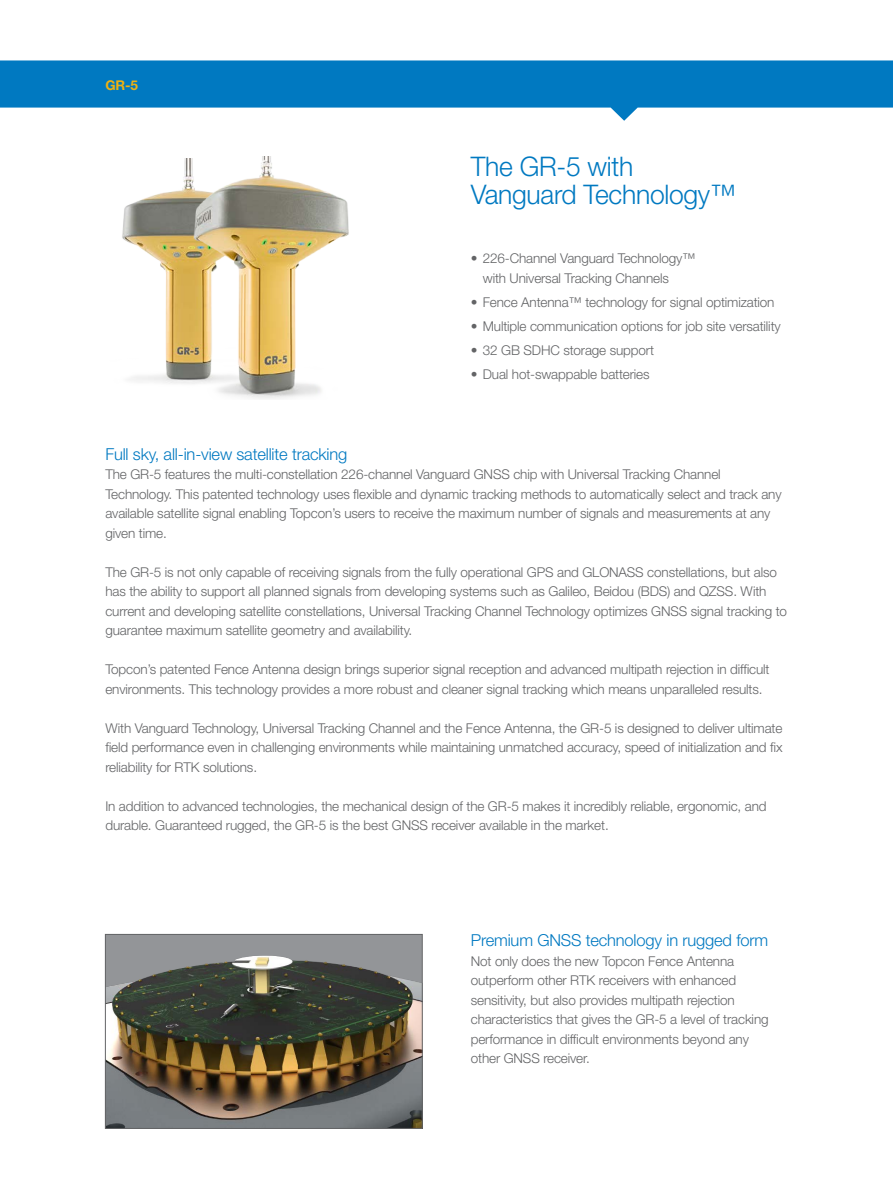
<style>
.page{position:relative;width:893px;height:1188px;background:#fff}
.page>*{position:absolute;margin:0;border:0;box-sizing:border-box;transform-origin:0 0}
.t1{font:300 27px/28.5px "Helvetica Neue LT Std";letter-spacing:-.01em;color:#0079c1}
.t2{font:300 16.5px "Helvetica Neue LT Std";letter-spacing:-.01em;color:#0079c1}
.t3{font:300 13.5px/19.5px "Helvetica Neue LT Std";letter-spacing:-.01em;color:#636466}
.t4{font:700 13.5px "Helvetica Neue LT Std";color:#eeb111}
</style>
<div class="page">
<svg style="left:0;top:60px;width:893px;height:61px;fill:#0079c1"></svg>
<img style="left:107px;top:936px;width:313px;height:191px">
<div style="left:105px;top:934px;width:317px;height:195px;border:1px solid #636466"></div>
<img style="left:122px;top:190px;width:58px;height:194px">
<img style="left:180px;top:157px;width:169px;height:242px">
<p class="t4" style="left:105px;top:77px;width:34px">GR-5</p>
<h1 class="t1" style="left:471px;top:151px;width:267px">The GR-5 with<br>Vanguard Technology™</h1>
<p class="t3" style="left:483px;top:249px;width:214px;text-indent:-12px">• 226-Channel Vanguard Technology™ with Universal Tracking Channels</p>
<p class="t3" style="left:471px;top:292px;width:305px">• Fence Antenna™ technology for signal optimization</p>
<p class="t3" style="left:471px;top:316px;width:311px">• Multiple communication options for job site versatility</p>
<p class="t3" style="left:471px;top:340px;width:185px">• 32 GB SDHC storage support</p>
<p class="t3" style="left:471px;top:364px;width:180px">• Dual hot-swappable batteries</p>
<p class="t2" style="left:105px;top:444px;width:244px">Full sky, all-in-view satellite tracking</p>
<p class="t3" style="left:105px;top:465px;width:678px">The GR-5 features the multi-constellation 226-channel Vanguard GNSS chip with Universal Tracking Channel Technology. This patented technology uses flexible and dynamic tracking methods to automatically select and track any available satellite signal enabling Topcon’s users to receive the maximum number of signals and measurements at any given time.</p>
<p class="t3" style="left:105px;top:562px;width:683px">The GR-5 is not only capable of receiving signals from the fully operational GPS and GLONASS constellations, but also has the ability to support all planned signals from developing systems such as Galileo, Beidou (BDS) and QZSS. With current and developing satellite constellations, Universal Tracking Channel Technology optimizes GNSS signal tracking to guarantee maximum satellite geometry and availability.</p>
<p class="t3" style="left:105px;top:660px;width:666px">Topcon’s patented Fence Antenna design brings superior signal reception and advanced multipath rejection in difficult environments. This technology provides a more robust and cleaner signal tracking which means unparalleled results.</p>
<p class="t3" style="left:105px;top:718px;width:679px;text-align:justify">With Vanguard Technology, Universal Tracking Channel and the Fence Antenna, the GR-5 is designed to deliver ultimate field performance even in challenging environments while maintaining unmatched accuracy, speed of initialization and fix reliability for RTK solutions.</p>
<p class="t3" style="left:105px;top:796px;width:663px">In addition to advanced technologies, the mechanical design of the GR-5 makes it incredibly reliable, ergonomic, and durable. Guaranteed rugged, the GR-5 is the best GNSS receiver available in the market.</p>
<p class="t2" style="left:471px;top:930px;width:299px">Premium GNSS technology in rugged form</p>
<p class="t3" style="left:471px;top:951px;width:299px">Not only does the new Topcon Fence Antenna outperform other RTK receivers with enhanced sensitivity, but also provides multipath rejection characteristics that gives the GR-5 a level of tracking performance in difficult environments beyond any other GNSS receiver.</p>
</div>
